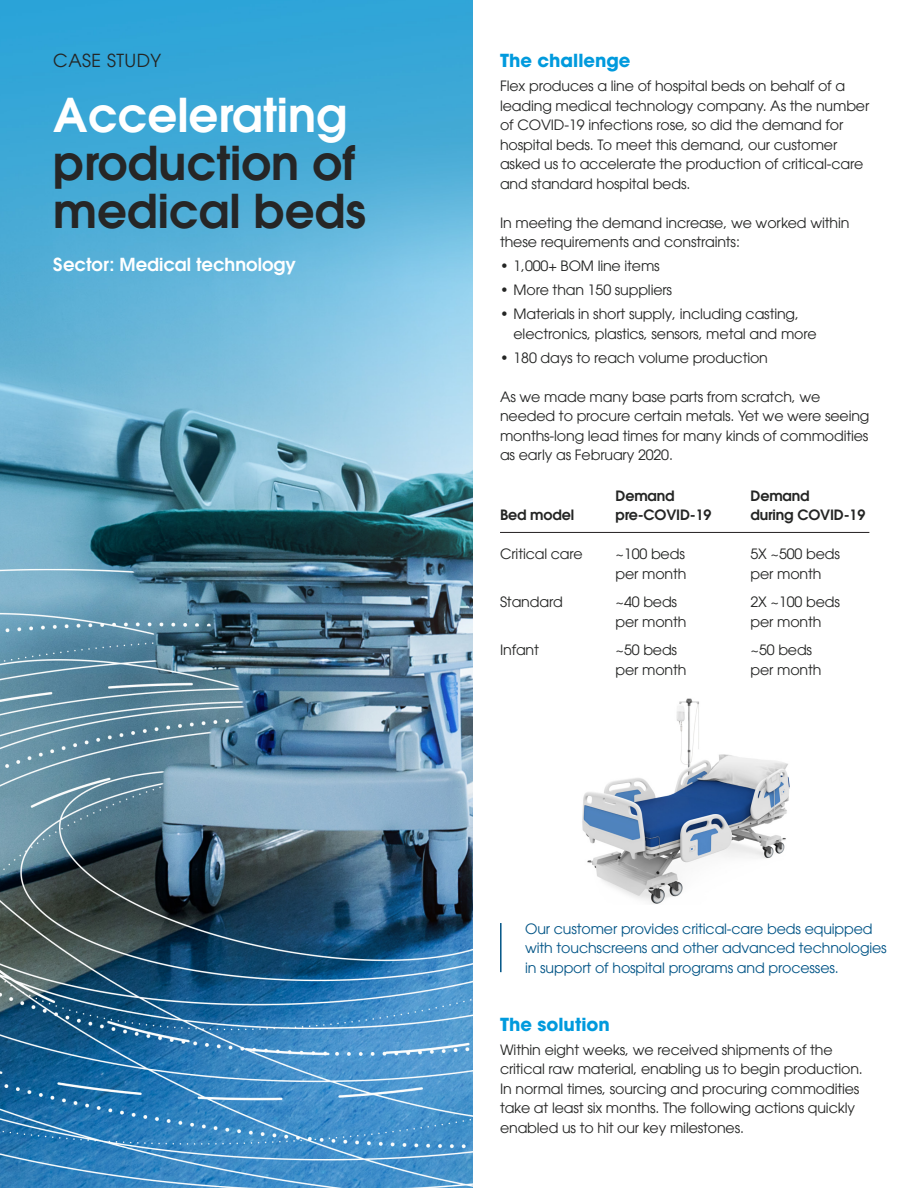
<style>
.page{position:relative;width:918px;height:1188px;background:#fff}
.page>*{position:absolute;margin:0;border:0;box-sizing:border-box;transform-origin:0 0}
.t1{font:600 46.65px/48px "ITC Avant Garde Pro";color:#262626}
.Subhead{font:600 18px "ITC Avant Garde Pro";color:#fff}
.Subhead-2{font:700 18px "ITC Avant Garde Pro";color:#009add}
.t2{font:18px "ITC Avant Garde Pro";letter-spacing:.025em;color:#242524}
.Subhead-3{font:14.25px/19.5px "ITC Avant Garde Pro";letter-spacing:-.01em;color:#242524}
.Subhead-4{font:14.25px/19.5px "ITC Avant Garde Pro";letter-spacing:-.01em;color:#005486}
.Subhead-5{font:600 14.25px "ITC Avant Garde Pro";letter-spacing:-.01em;color:#242524}
.s1{color:#fff}
</style>
<div class="page">
<img style="left:0;top:0;width:472px;height:1188px">
<hr style="left:500px;top:532px;width:369px;height:1px;background:#231f20">
<img style="left:582px;top:698px;width:208px;height:206px">
<hr style="left:500px;top:923px;width:2px;height:49px;background:#005486">
<p class="t2" style="left:53px;top:50px;width:110px">CASE STUDY</p>
<p class="t1" style="left:53px;top:90px;width:314px"><span class="s1">Accelerating </span>production of medical beds</p>
<p class="Subhead" style="left:53px;top:253px;width:244px">Sector: Medical technology</p>
<p class="Subhead-2" style="left:500px;top:49px;width:132px">The challenge</p>
<p class="Subhead-3" style="left:500px;top:76px;width:371px">Flex produces a line of hospital beds on behalf of a leading medical technology company. As the number of COVID-19 infections rose, so did the demand for hospital beds. To meet this demand, our customer asked us to accelerate the production of critical-care and standard hospital beds.</p>
<p class="Subhead-3" style="left:500px;top:213px;width:351px">In meeting the demand increase, we worked within these requirements and constraints:</p>
<p class="Subhead-3" style="left:500px;top:256px;width:161px">• 1,000+ BOM line items</p>
<p class="Subhead-3" style="left:500px;top:280px;width:174px">• More than 150 suppliers</p>
<p class="Subhead-3" style="left:514px;top:304px;width:305px;text-indent:-14px">• Materials in short supply, including casting, electronics, plastics, sensors, metal and more</p>
<p class="Subhead-3" style="left:500px;top:348px;width:269px">• 180 days to reach volume production</p>
<p class="Subhead-3" style="left:500px;top:387px;width:371px">As we made many base parts from scratch, we needed to procure certain metals. Yet we were seeing months-long lead times for many kinds of commodities as early as February 2020.</p>
<p class="Subhead-5" style="left:616px;top:486px;width:61px">Demand</p>
<p class="Subhead-5" style="left:751px;top:486px;width:61px">Demand</p>
<p class="Subhead-5" style="left:500px;top:506px;width:76px">Bed model</p>
<p class="Subhead-5" style="left:616px;top:506px;width:98px">pre-COVID-19</p>
<p class="Subhead-5" style="left:751px;top:506px;width:116px">during COVID-19</p>
<p class="Subhead-3" style="left:500px;top:544px;width:84px">Critical care</p>
<p class="Subhead-3" style="left:616px;top:544px;width:71px">~100 beds</p>
<p class="Subhead-3" style="left:751px;top:544px;width:91px">5X ~500 beds</p>
<p class="Subhead-3" style="left:616px;top:564px;width:72px">per month</p>
<p class="Subhead-3" style="left:751px;top:564px;width:72px">per month</p>
<p class="Subhead-3" style="left:500px;top:592px;width:64px">Standard</p>
<p class="Subhead-3" style="left:616px;top:592px;width:63px">~40 beds</p>
<p class="Subhead-3" style="left:751px;top:592px;width:91px">2X ~100 beds</p>
<p class="Subhead-3" style="left:616px;top:612px;width:72px">per month</p>
<p class="Subhead-3" style="left:751px;top:612px;width:72px">per month</p>
<p class="Subhead-3" style="left:500px;top:640px;width:40px">Infant</p>
<p class="Subhead-3" style="left:616px;top:640px;width:63px">~50 beds</p>
<p class="Subhead-3" style="left:751px;top:640px;width:63px">~50 beds</p>
<p class="Subhead-3" style="left:616px;top:660px;width:72px">per month</p>
<p class="Subhead-3" style="left:751px;top:660px;width:72px">per month</p>
<p class="Subhead-4" style="left:525px;top:918px;width:363px">Our customer provides critical-care beds equipped with touchscreens and other advanced technologies in support of hospital programs and processes.</p>
<p class="Subhead-2" style="left:500px;top:1012px;width:111px">The solution</p>
<p class="Subhead-3" style="left:500px;top:1040px;width:364px">Within eight weeks, we received shipments of the critical raw material, enabling us to begin production.<br>In normal times, sourcing and procuring commodities take at least six months. The following actions quickly enabled us to hit our key milestones.</p>
</div>
